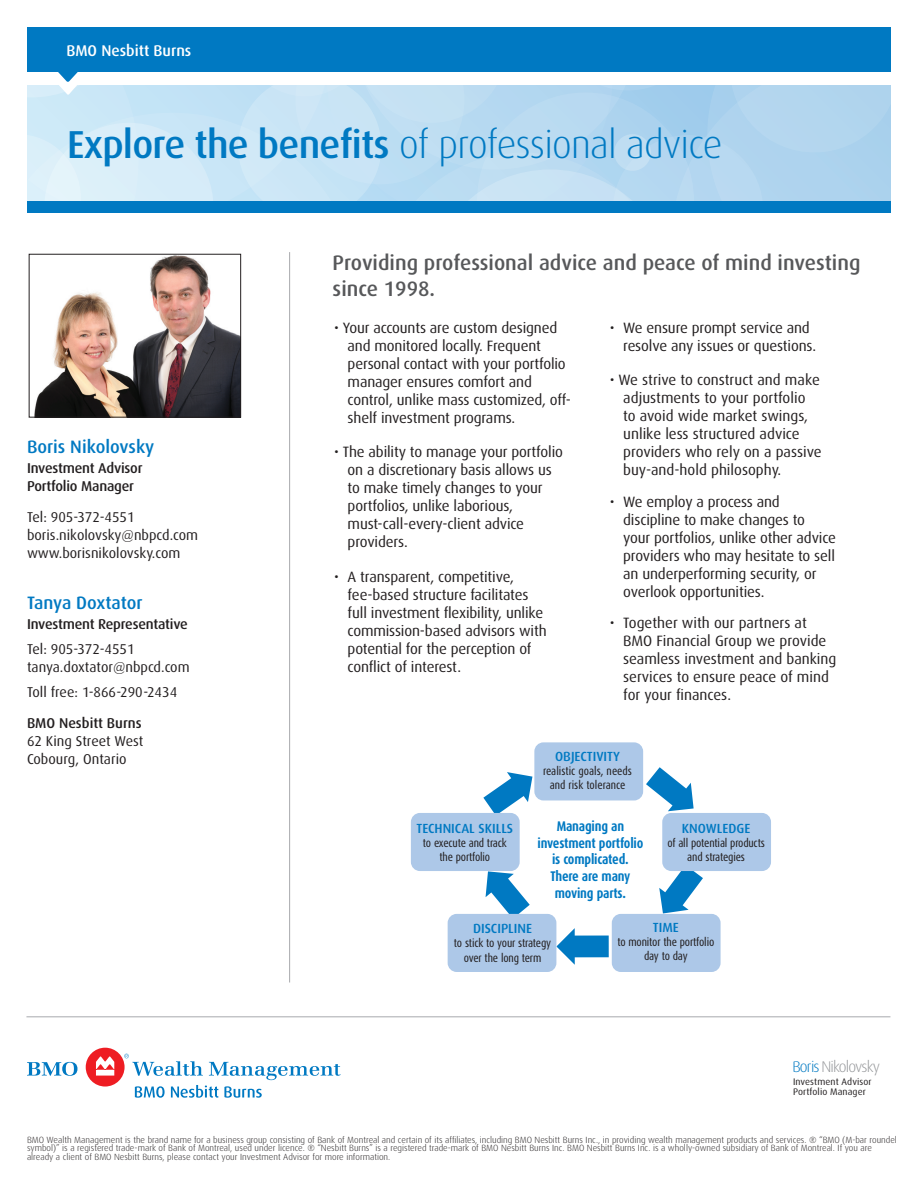
<style>
.page{position:relative;width:918px;height:1188px;background:#fff}
.page>*{position:absolute;margin:0;border:0;box-sizing:border-box;transform-origin:0 0}
.t1{font:300 39px "Dax";letter-spacing:-.02em;color:#0079c2}
.t2{font:500 21px/25.5px "Dax";color:#57585a}
.t3{font:500 18px "Dax";color:#0079c2}
.t4{font:500 15.6px "Dax";color:#fff}
.t5{font:300 15.45px "Dax";letter-spacing:-.06em;color:#939598}
.t6{font:15px/18px "Dax";letter-spacing:-.01em;color:#231f20}
.t7{font:14.25px/18px "Dax";color:#231f20}
.t8{font:500 14.25px/18px "Dax";letter-spacing:-.015em;color:#231f20}
.t9{font:700 13.95px/16.8px "Dax Condensed";letter-spacing:-.015em;color:#0079c2;text-align:center}
.t10{font:500 13.2px "Dax";color:#0079c2}
.t11{font:11.7px/14px "Dax Condensed";letter-spacing:-.015em;color:#231f20;text-align:center}
.t12{font:9.6px/10.5px "Dax";letter-spacing:.01em;color:#231f20}
.t13{font:300 9px/8.6px "Dax";color:#231f20}
.s1{font-weight:500}
.s2{color:#0079c2}
</style>
<div class="page">
<div style="left:27px;top:201px;width:864px;height:11px;background:#0079c2"></div>
<div style="left:27px;top:27px;width:863px;height:45px;background:#0079c2"></div>
<svg style="left:27px;top:68px;width:864px;height:133px;background:#bfdef2"></svg>
<svg style="left:646px;top:767px;width:48px;height:44px"></svg>
<svg style="left:659px;top:871px;width:44px;height:42px"></svg>
<svg style="left:556px;top:928px;width:53px;height:37px"></svg>
<svg style="left:483px;top:772px;width:49px;height:41px"></svg>
<div style="left:534px;top:742px;width:109px;height:58px;background:#adc8e8;border-radius:9px"></div>
<div style="left:612px;top:914px;width:109px;height:58px;background:#adc8e8;border-radius:9px"></div>
<svg style="left:486px;top:871px;width:44px;height:43px"></svg>
<div style="left:448px;top:914px;width:108px;height:58px;background:#adc8e8;border-radius:9px"></div>
<div style="left:662px;top:813px;width:109px;height:58px;background:#adc8e8;border-radius:9px"></div>
<div style="left:411px;top:813px;width:109px;height:58px;background:#adc8e8;border-radius:9px"></div>
<img style="left:34px;top:256px;width:205px;height:159px">
<div style="left:29px;top:254px;width:212px;height:163px;border:1px solid #231f20"></div>
<hr style="left:26px;top:1017px;width:864px;height:1px;background:#a8a9ad">
<hr style="left:289px;top:252px;width:1px;height:731px;background:#a8a9ad">
<svg style="left:27px;top:1062px;width:50px;height:14px"></svg>
<div style="left:86px;top:1048px;width:39px;height:39px;background:#ee1d23;border-radius:50%"></div>
<svg style="left:96px;top:1056px;width:18px;height:20px"></svg>
<svg style="left:124px;top:1054px;width:217px;height:44px"></svg>
<p class="t4" style="left:66px;top:42px;width:127px">BMO Nesbitt Burns</p>
<h1 class="t1" style="left:67px;top:123px;width:657px"><span class="s1">Explore the benefits</span> of professional advice</h1>
<p class="t3" style="left:27px;top:437px;width:129px">Boris Nikolovsky</p>
<p class="t8" style="left:27px;top:459px;width:117px">Investment Advisor<br>Portfolio Manager</p>
<p class="t7" style="left:27px;top:509px;width:173px">Tel: 905-372-4551 boris.nikolovsky@nbpcd.com www.borisnikolovsky.com</p>
<p class="t3" style="left:27px;top:593px;width:117px">Tanya Doxtator</p>
<p class="t8" style="left:27px;top:615px;width:162px">Investment Representative</p>
<p class="t7" style="left:27px;top:640px;width:164px">Tel: 905-372-4551 tanya.doxtator@nbpcd.com</p>
<p class="t7" style="left:27px;top:683px;width:152px">Toll free: 1-866-290-2434</p>
<p class="t8" style="left:27px;top:714px;width:116px">BMO Nesbitt Burns</p>
<p class="t7" style="left:27px;top:732px;width:118px">62 King Street West<br>Cobourg, Ontario</p>
<h2 class="t2" style="left:333px;top:250px;width:529px">Providing professional advice and peace of mind investing since 1998.</h2>
<p class="t6" style="left:348px;top:319px;width:225px;text-indent:-14px">• Your accounts are custom designed and monitored locally. Frequent personal contact with your portfolio manager ensures comfort and control, unlike mass customized, off&shy;shelf investment programs.</p>
<p class="t6" style="left:348px;top:443px;width:217px;text-indent:-14px">• The ability to manage your portfolio on a discretionary basis allows us to make timely changes to your portfolios, unlike laborious, must-call-every-client advice providers.</p>
<p class="t6" style="left:348px;top:568px;width:201px;text-indent:-14px">• A transparent, competitive, fee-based structure facilitates full investment flexibility, unlike commission-based advisors with potential for the perception of conflict of interest.</p>
<p class="t6" style="left:623px;top:319px;width:194px;text-indent:-13px">• We ensure prompt service and resolve any issues or questions.</p>
<p class="t6" style="left:623px;top:371px;width:200px;text-indent:-13px">• We strive to construct and make adjustments to your portfolio to avoid wide market swings, unlike less structured advice providers who rely on a passive buy-and-hold philosophy.</p>
<p class="t6" style="left:623px;top:493px;width:214px;text-indent:-13px">• We employ a process and discipline to make changes to your portfolios, unlike other advice providers who may hesitate to sell an underperforming security, or overlook opportunities.</p>
<p class="t6" style="left:623px;top:614px;width:215px;text-indent:-13px">• Together with our partners at<br>BMO Financial Group we provide seamless investment and banking services to ensure peace of mind for your finances.</p>
<p class="t10" style="left:416px;top:821px;width:98px">TECHNICAL SKILLS</p>
<p class="t11" style="left:423px;top:836px;width:85px">to execute and track the portfolio</p>
<p class="t10" style="left:555px;top:749px;width:66px">OBJECTIVITY</p>
<p class="t11" style="left:543px;top:764px;width:90px">realistic goals, needs and risk tolerance</p>
<p class="t9" style="left:538px;top:818px;width:107px">Managing an investment portfolio is complicated.<br>There are many moving parts.</p>
<p class="t10" style="left:682px;top:821px;width:70px">KNOWLEDGE</p>
<p class="t11" style="left:667px;top:836px;width:99px">of all potential products and strategies</p>
<p class="t10" style="left:473px;top:922px;width:61px">DISCIPLINE</p>
<p class="t11" style="left:454px;top:937px;width:99px">to stick to your strategy over the long term</p>
<p class="t10" style="left:653px;top:920px;width:27px">TIME</p>
<p class="t11" style="left:617px;top:935px;width:99px">to monitor the portfolio day to day</p>
<p class="t5" style="left:793px;top:1058px;width:89px"><span class="s2">Boris</span> Nikolovsky</p>
<p class="t12" style="left:793px;top:1076px;width:80px">Investment Advisor<br>Portfolio Manager</p>
<p class="t13" style="left:27px;top:1136px;width:871px">BMO Wealth Management is the brand name for a business group consisting of Bank of Montreal and certain of its affiliates, including BMO Nesbitt Burns Inc., in providing wealth management products and services. ® “BMO (M-bar roundel symbol)” is a registered trade-mark of Bank of Montreal, used under licence. ® “Nesbitt Burns” is a registered trade-mark of BMO Nesbitt Burns Inc. BMO Nesbitt Burns Inc. is a wholly-owned subsidiary of Bank of Montreal. If you are already a client of BMO Nesbitt Burns, please contact your Investment Advisor for more information.</p>
</div>
